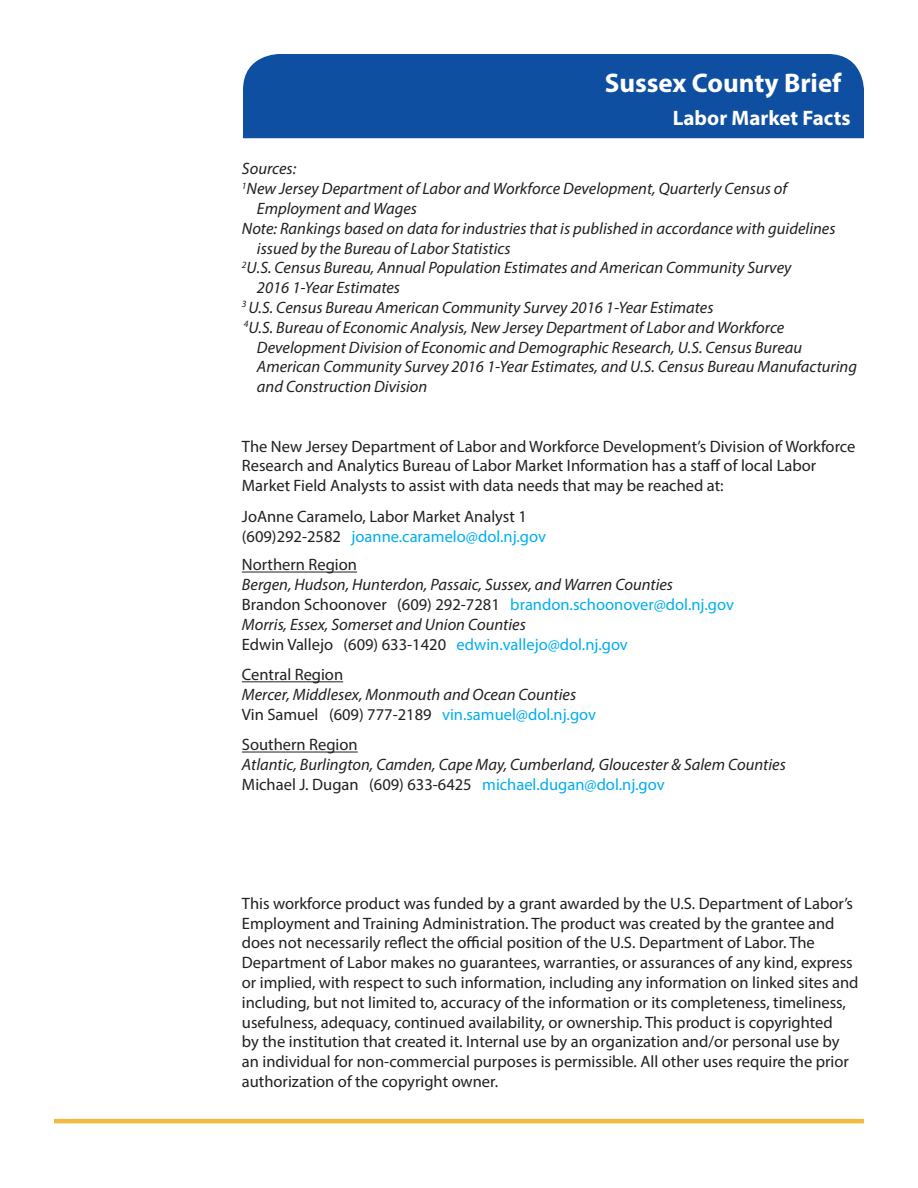
<style>
.page{position:relative;width:918px;height:1188px;background:#fff}
.page>*{position:absolute;margin:0;border:0;box-sizing:border-box;transform-origin:0 0}
.t1{font:700 27px "Myriad Pro";color:#fff}
.t2{font:700 21px "Myriad Pro";color:#fff}
.t3{font:16.5px/19.8px "Myriad Pro";color:#231f20}
.t4{font:italic 16.5px "Myriad Pro";color:#231f20}
.t5{font:16.5px "Myriad Pro";color:#00aeef}
.s1{color:#231f20}
.s2{color:#00aeef}
</style>
<div class="page">
<div style="left:243px;top:54px;width:621px;height:84px;background:#0f4fa1"></div>
<hr style="left:54px;top:1119px;width:810px;height:4px;background:#f2ba43">
<hr style="left:242px;top:572px;width:115px;height:1px;background:#231f20">
<hr style="left:242px;top:681px;width:101px;height:1px;background:#231f20">
<hr style="left:242px;top:752px;width:116px;height:1px;background:#231f20">
<h1 class="t1" style="left:605px;top:66px;width:238px">Sussex County Brief</h1>
<p class="t2" style="left:673px;top:104px;width:179px">Labor Market Facts</p>
<p class="t4" style="left:242px;top:159px;width:56px">Sources:</p>
<p class="t4" style="left:242px;top:178px;width:547px"><sup>1</sup>New Jersey Department of Labor and Workforce Development, Quarterly Census of</p>
<p class="t4" style="left:257px;top:198px;width:162px">Employment and Wages</p>
<p class="t4" style="left:242px;top:218px;width:595px">Note: Rankings based on data for industries that is published in accordance with guidelines</p>
<p class="t4" style="left:257px;top:238px;width:255px">issued by the Bureau of Labor Statistics</p>
<p class="t4" style="left:242px;top:258px;width:551px"><sup>2</sup>U.S. Census Bureau, Annual Population Estimates and American Community Survey</p>
<p class="t4" style="left:257px;top:277px;width:145px">2016 1-Year Estimates</p>
<p class="t4" style="left:242px;top:297px;width:473px"><sup>3</sup> U.S. Census Bureau American Community Survey 2016 1-Year Estimates</p>
<p class="t4" style="left:244px;top:317px;width:542px"><sup>4</sup>U.S. Bureau of Economic Analysis, New Jersey Department of Labor and Workforce</p>
<p class="t4" style="left:257px;top:337px;width:547px">Development Division of Economic and Demographic Research, U.S. Census Bureau</p>
<p class="t4" style="left:257px;top:357px;width:602px">American Community Survey 2016 1-Year Estimates, and U.S. Census Bureau Manufacturing</p>
<p class="t4" style="left:257px;top:376px;width:172px">and Construction Division</p>
<p class="t3" style="left:242px;top:436px;width:615px">The New Jersey Department of Labor and Workforce Development’s Division of Workforce<br>Research and Analytics Bureau of Labor Market Information has a staff of local Labor<br>Market Field Analysts to assist with data needs that may be reached at:</p>
<p class="t3" style="left:242px;top:506px;width:286px">JoAnne Caramelo, Labor Market Analyst 1</p>
<p class="t5" style="left:242px;top:526px;width:306px"><span class="s1">(609)292-2582</span> joanne.caramelo@dol.nj.gov</p>
<p class="t3" style="left:242px;top:555px;width:117px">Northern Region</p>
<p class="t4" style="left:242px;top:574px;width:433px">Bergen, Hudson, Hunterdon, Passaic, Sussex, and Warren Counties</p>
<p class="t3" style="left:242px;top:594px;width:494px">Brandon Schoonover (609) 292-7281 <span class="s2">brandon.schoonover@dol.nj.gov</span></p>
<p class="t4" style="left:242px;top:614px;width:285px">Morris, Essex, Somerset and Union Counties</p>
<p class="t3" style="left:242px;top:634px;width:387px">Edwin Vallejo (609) 633-1420 <span class="s2">edwin.vallejo@dol.nj.gov</span></p>
<p class="t3" style="left:242px;top:664px;width:103px">Central Region</p>
<p class="t4" style="left:242px;top:684px;width:336px">Mercer, Middlesex, Monmouth and Ocean Counties</p>
<p class="t3" style="left:242px;top:704px;width:356px">Vin Samuel (609) 777-2189 <span class="s2">vin.samuel@dol.nj.gov</span></p>
<p class="t3" style="left:242px;top:735px;width:117px">Southern Region</p>
<p class="t4" style="left:242px;top:754px;width:545px">Atlantic, Burlington, Camden, Cape May, Cumberland, Gloucester &amp; Salem Counties</p>
<p class="t3" style="left:242px;top:774px;width:424px">Michael J. Dugan (609) 633-6425 <span class="s2">michael.dugan@dol.nj.gov</span></p>
<p class="t3" style="left:242px;top:893px;width:618px">This workforce product was funded by a grant awarded by the U.S. Department of Labor’s Employment and Training Administration. The product was created by the grantee and does not necessarily reflect the official position of the U.S. Department of Labor. The Department of Labor makes no guarantees, warranties, or assurances of any kind, express or implied, with respect to such information, including any information on linked sites and including, but not limited to, accuracy of the information or its completeness, timeliness, usefulness, adequacy, continued availability, or ownership. This product is copyrighted<br>by the institution that created it. Internal use by an organization and/or personal use by an individual for non-commercial purposes is permissible. All other uses require the prior authorization of the copyright owner.</p>
</div>
